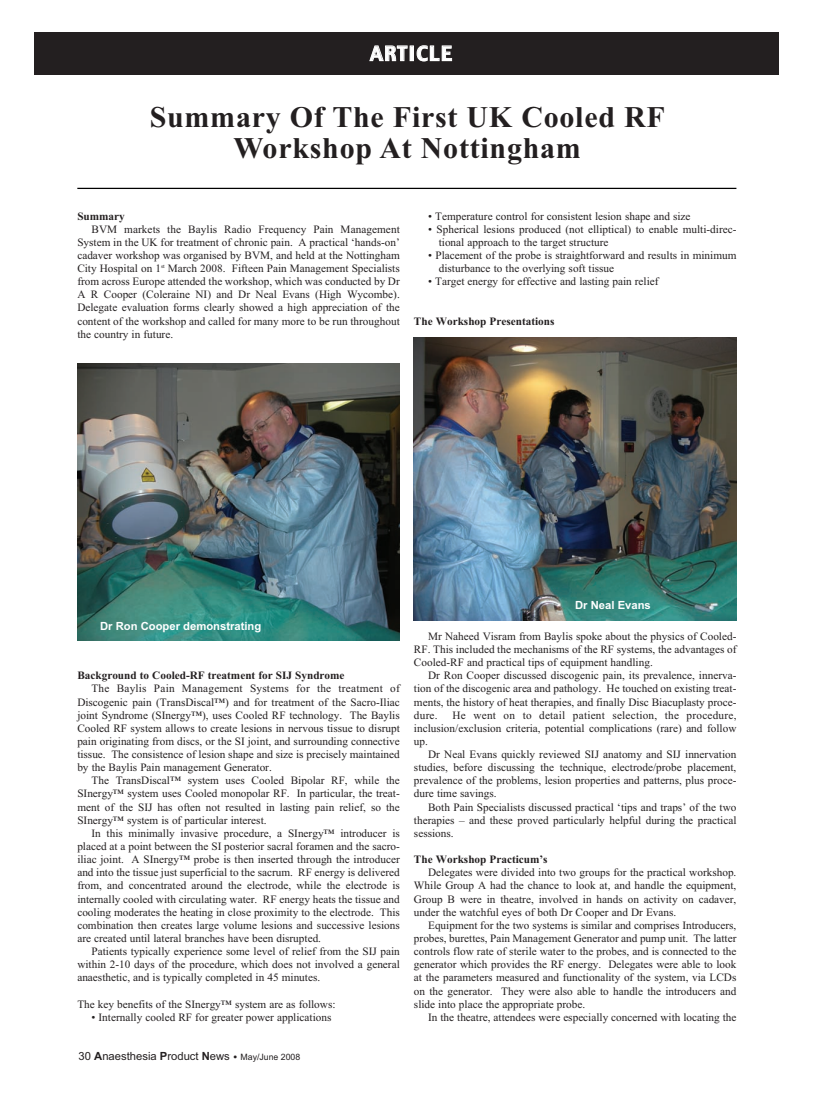
<style>
.page{position:relative;width:815px;height:1117px;background:#fff}
.page>*{position:absolute;margin:0;border:0;box-sizing:border-box;transform-origin:0 0}
.t1{font:700 30px/31.2px "Times New Roman";letter-spacing:.025em;color:#231f20;text-align:center}
.t2{font:20px "Charcoal";letter-spacing:.045em;color:#fff}
.t3{font:11.25px/13.1px "Times New Roman";color:#231f20;text-align:justify}
.t4{font:700 11.25px "Times New Roman";color:#231f20}
.t5{font:11.25px "Arial";color:#231f20}
.t6{font:700 11.25px "Arial";color:#fff}
.s1{font-weight:700}
.s2{font-weight:900;font-size:8.75px}
.s3{font-size:8.75px}
</style>
<div class="page">
<div style="left:35px;top:32px;width:744px;height:43px;background:#231f20"></div>
<hr style="left:77px;top:188px;width:659px;height:1px;background:#000">
<div style="left:77px;top:363px;width:323px;height:283px;background:linear-gradient(to right,#fff,#fff)"></div>
<img style="left:77px;top:363px;width:323px;height:277px">
<img style="left:414px;top:337px;width:322px;height:283px">
<h2 class="t2" style="left:370px;top:46px;width:84px">ARTICLE</h2>
<h1 class="t1" style="left:150px;top:105px;width:517px">Summary Of The First UK Cooled RF<br>Workshop At Nottingham</h1>
<p class="t4" style="left:77px;top:212px;width:49px">Summary</p>
<p class="t3" style="left:77px;top:223px;width:324px;text-indent:14px">BVM markets the Baylis Radio Frequency Pain Management System in the UK for treatment of chronic pain. A practical ‘hands-on’ cadaver workshop was organised by BVM, and held at the Nottingham City Hospital on 1<sup>st</sup> March 2008. Fifteen Pain Management Specialists from across Europe attended the workshop, which was conducted by Dr A R Cooper (Coleraine NI) and Dr Neal Evans (High Wycombe).<br>Delegate evaluation forms clearly showed a high appreciation of the content of the workshop and called for many more to be run throughout the country in future.</p>
<p class="t3" style="left:428px;top:210px;width:264px">• Temperature control for consistent lesion shape and size</p>
<p class="t3" style="left:439px;top:223px;width:299px;text-indent:-11px">• Spherical lesions produced (not elliptical) to enable multi-direc&shy;tional approach to the target structure</p>
<p class="t3" style="left:439px;top:249px;width:299px;text-indent:-11px">• Placement of the probe is straightforward and results in minimum disturbance to the overlying soft tissue</p>
<p class="t3" style="left:428px;top:276px;width:232px">• Target energy for effective and lasting pain relief</p>
<p class="t4" style="left:414px;top:317px;width:142px">The Workshop Presentations</p>
<p class="t6" style="left:100px;top:621px;width:163px">Dr Ron Cooper demonstrating</p>
<p class="t4" style="left:77px;top:671px;width:269px">Background to Cooled-RF treatment for SIJ Syndrome</p>
<p class="t3" style="left:77px;top:683px;width:324px;text-indent:14px">The Baylis Pain Management Systems for the treatment of Discogenic pain (TransDiscal™) and for treatment of the Sacro-Iliac joint Syndrome (SInergy™), uses Cooled RF technology. The Baylis Cooled RF system allows to create lesions in nervous tissue to disrupt pain originating from discs, or the SI joint, and surrounding connective tissue. The consistence of lesion shape and size is precisely maintained by the Baylis Pain management Generator.</p>
<p class="t3" style="left:77px;top:774px;width:324px;text-indent:14px">The TransDiscal™ system uses Cooled Bipolar RF, while the SInergy™ system uses Cooled monopolar RF. In particular, the treat&shy;ment of the SIJ has often not resulted in lasting pain relief, so the SInergy™ system is of particular interest.</p>
<p class="t3" style="left:77px;top:827px;width:324px;text-indent:14px">In this minimally invasive procedure, a SInergy™ introducer is placed at a point between the SI posterior sacral foramen and the sacro&shy;iliac joint. A SInergy™ probe is then inserted through the introducer and into the tissue just superficial to the sacrum. RF energy is delivered from, and concentrated around the electrode, while the electrode is internally cooled with circulating water. RF energy heats the tissue and cooling moderates the heating in close proximity to the electrode. This combination then creates large volume lesions and successive lesions are created until lateral branches have been disrupted.</p>
<p class="t3" style="left:77px;top:945px;width:324px;text-indent:14px">Patients typically experience some level of relief from the SIJ pain within 2-10 days of the procedure, which does not involved a general anaesthetic, and is typically completed in 45 minutes.</p>
<p class="t3" style="left:77px;top:998px;width:260px">The key benefits of the SInergy™ system are as follows:</p>
<p class="t3" style="left:92px;top:1011px;width:241px">• Internally cooled RF for greater power applications</p>
<p class="t5" style="left:79px;top:1051px;width:223px">30 <span class="s1">A</span>naesthesia <span class="s1">P</span>roduct <span class="s1">N</span>ews <span class="s2">•</span> <span class="s3">May/June 2008</span></p>
<p class="t6" style="left:575px;top:600px;width:77px">Dr Neal Evans</p>
<p class="t3" style="left:414px;top:630px;width:324px;text-indent:14px">Mr Naheed Visram from Baylis spoke about the physics of Cooled-RF. This included the mechanisms of the RF systems, the advantages of Cooled-RF and practical tips of equipment handling.</p>
<p class="t3" style="left:414px;top:669px;width:324px;text-indent:14px">Dr Ron Cooper discussed discogenic pain, its prevalence, innerva&shy;tion of the discogenic area and pathology. He touched on existing treat&shy;ments, the history of heat therapies, and finally Disc Biacuplasty proce&shy;dure.</p>
<p class="t3" style="left:414px;top:709px;width:324px;text-indent:39px">He went on to detail patient selection, the procedure, inclusion/exclusion criteria, potential complications (rare) and follow up.</p>
<p class="t3" style="left:414px;top:748px;width:324px;text-indent:14px">Dr Neal Evans quickly reviewed SIJ anatomy and SIJ innervation studies, before discussing the technique, electrode/probe placement, prevalence of the problems, lesion properties and patterns, plus proce&shy;dure time savings.</p>
<p class="t3" style="left:414px;top:801px;width:324px;text-indent:14px">Both Pain Specialists discussed practical ‘tips and traps’ of the two therapies – and these proved particularly helpful during the practical sessions.</p>
<p class="t4" style="left:414px;top:855px;width:135px">The Workshop Practicum’s</p>
<p class="t3" style="left:414px;top:866px;width:324px;text-indent:14px">Delegates were divided into two groups for the practical workshop.<br>While Group A had the chance to look at, and handle the equipment, Group B were in theatre, involved in hands on activity on cadaver, under the watchful eyes of both Dr Cooper and Dr Evans.</p>
<p class="t3" style="left:414px;top:919px;width:324px;text-indent:14px">Equipment for the two systems is similar and comprises Introducers, probes, burettes, Pain Management Generator and pump unit. The latter controls flow rate of sterile water to the probes, and is connected to the generator which provides the RF energy. Delegates were able to look at the parameters measured and functionality of the system, via LCDs on the generator. They were also able to handle the introducers and slide into place the appropriate probe.</p>
<p class="t3" style="left:428px;top:1011px;width:310px">In the theatre, attendees were especially concerned with locating the</p>
</div>
